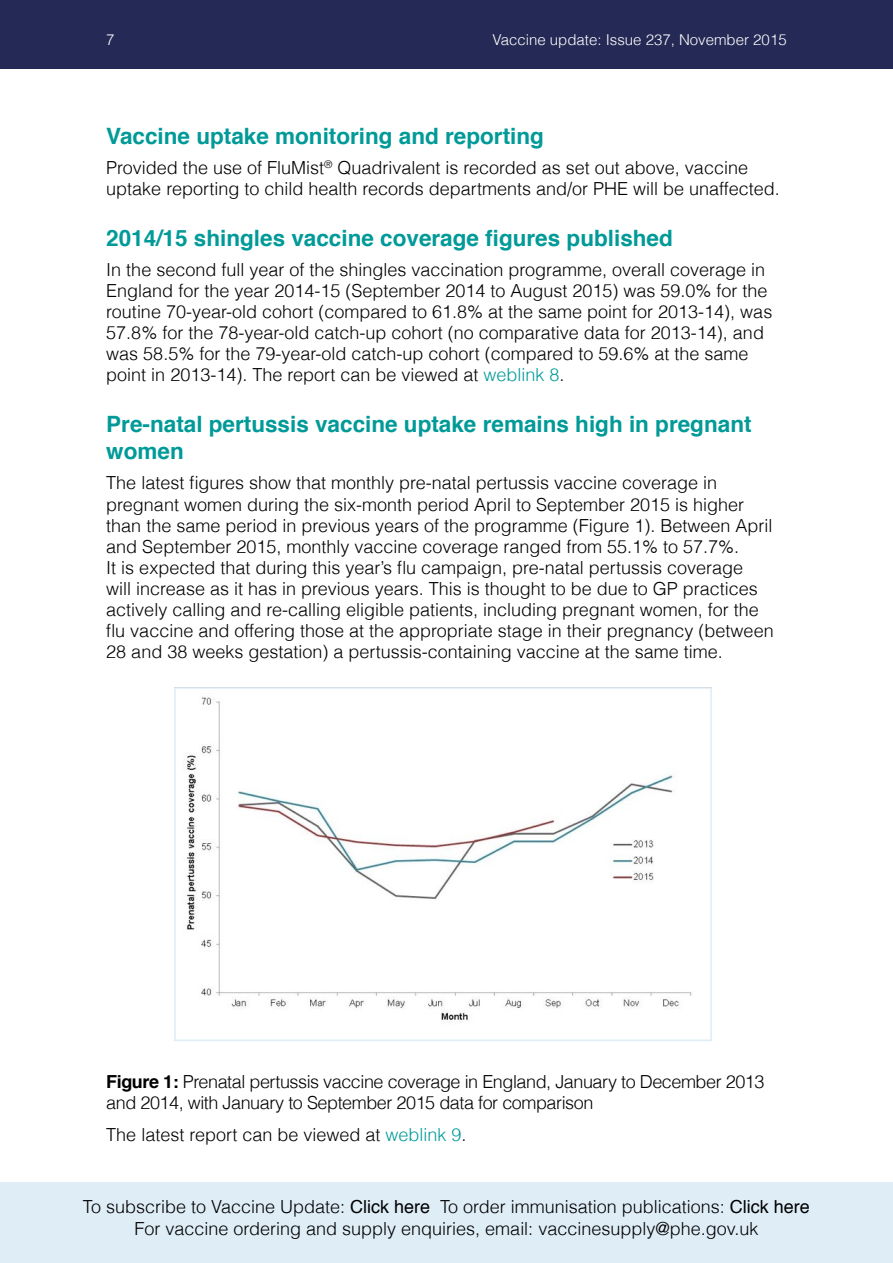
<style>
.page{position:relative;width:893px;height:1263px;background:#fff}
.page>*{position:absolute;margin:0;border:0;box-sizing:border-box;transform-origin:0 0}
.t1{font:700 22.5px/27px "Helvetica";color:#009a98}
.t2{font:300 18px/21px "Helvetica";color:#000}
.t3{font:300 18px/21px "Helvetica";letter-spacing:-.025em;color:#000}
.t4{font:300 15px "Helvetica";color:#fff}
.s1{color:#009a98}
.s2{font-weight:700}
.s3{font-weight:400}
</style>
<div class="page">
<img style="left:186px;top:697px;width:506px;height:325px">
<div style="left:174px;top:687px;width:538px;height:354px;border:2px solid #dfedf7"></div>
<div style="left:0;top:0;width:893px;height:68px;background:#252956"></div>
<div style="left:0;top:1182px;width:893px;height:81px;background:#dfedf7"></div>
<p class="t4" style="left:106px;top:27px;width:10px">7</p>
<p class="t4" style="left:492px;top:27px;width:296px">Vaccine update: Issue 237, November 2015</p>
<p class="t1" style="left:106px;top:123px;width:439px">Vaccine uptake monitoring and reporting</p>
<p class="t2" style="left:106px;top:157px;width:675px">Provided the use of FluMist<sup>®</sup> Quadrivalent is recorded as set out above, vaccine uptake reporting to child health records departments and/or PHE will be unaffected.</p>
<p class="t1" style="left:106px;top:225px;width:568px">2014/15 shingles vaccine coverage figures published</p>
<p class="t2" style="left:106px;top:259px;width:667px">In the second full year of the shingles vaccination programme, overall coverage in England for the year 2014-15 (September 2014 to August 2015) was 59.0% for the routine 70-year-old cohort (compared to 61.8% at the same point for 2013-14), was 57.8% for the 78-year-old catch-up cohort (no comparative data for 2013-14), and was 58.5% for the 79-year-old catch-up cohort (compared to 59.6% at the same point in 2013-14). The report can be viewed at <span class="s1">weblink 8</span>.</p>
<p class="t1" style="left:106px;top:411px;width:647px">Pre-natal pertussis vaccine uptake remains high in pregnant women</p>
<p class="t2" style="left:106px;top:472px;width:669px">The latest figures show that monthly pre-natal pertussis vaccine coverage in pregnant women during the six-month period April to September 2015 is higher than the same period in previous years of the programme (Figure 1). Between April and September 2015, monthly vaccine coverage ranged from 55.1% to 57.7%.<br>It is expected that during this year’s flu campaign, pre-natal pertussis coverage<br>will increase as it has in previous years. This is thought to be due to GP practices actively calling and re-calling eligible patients, including pregnant women, for the flu vaccine and offering those at the appropriate stage in their pregnancy (between 28 and 38 weeks gestation) a pertussis-containing vaccine at the same time.</p>
<p class="t3" style="left:106px;top:1070px;width:660px"><span class="s2">Figure 1:</span> Prenatal pertussis vaccine coverage in England, January to December 2013 and 2014, with January to September 2015 data for comparison</p>
<p class="t2" style="left:106px;top:1123px;width:362px">The latest report can be viewed at <span class="s1">weblink 9</span>.</p>
<p class="t2" style="left:83px;top:1194px;width:728px;line-height:22.5px;text-align:center">To subscribe to Vaccine Update: <span class="s3">Click here</span> To order immunisation publications: <span class="s3">Click here<br></span>For vaccine ordering and supply enquiries, email: vaccinesupply@phe.gov.uk</p>
</div>
